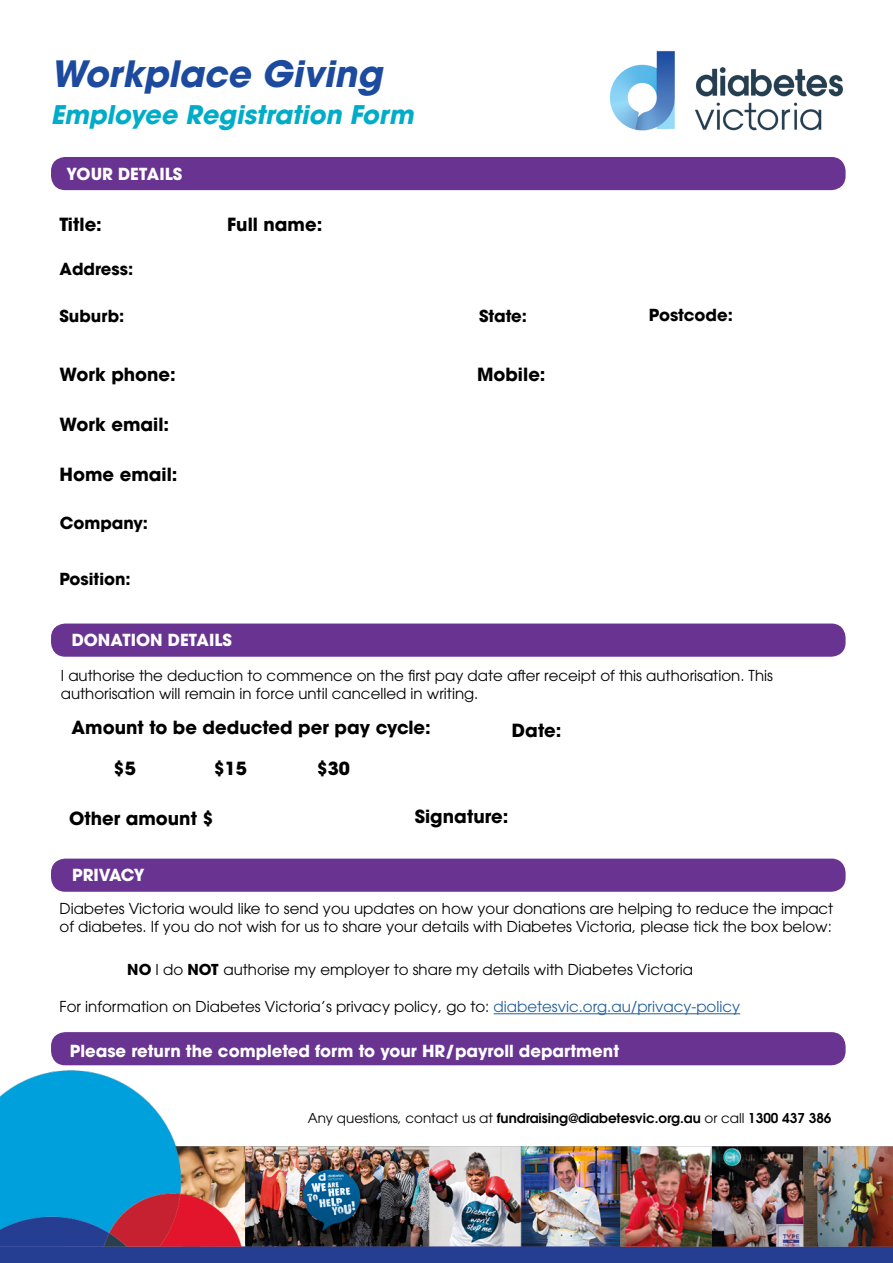
<style>
.page{position:relative;width:893px;height:1263px;background:#fff}
.page>*{position:absolute;margin:0;border:0;box-sizing:border-box;transform-origin:0 0}
.t1{font:italic 700 36px "ITC Avant Garde Pro";color:#1c4a9f}
.t2{font:italic 700 25.5px "ITC Avant Garde Pro";color:#00acc7}
.t3{font:700 18px "ITC Avant Garde Pro";color:#000}
.t4{font:700 16.5px "ITC Avant Garde Pro";color:#fff}
.t5{font:700 16.5px "ITC Avant Garde Pro";color:#000}
.t6{font:700 16.5px "ITC Avant Garde Pro";letter-spacing:-.02em;color:#fff}
.t7{font:15px/18px "ITC Avant Garde Pro";color:#000}
.t8{font:600 13.5px "ITC Avant Garde Pro";color:#000}
.s1{font-weight:700}
.s2{color:#215e9e}
.s3{font-weight:400}
</style>
<div class="page">
<img style="left:609px;top:51px;width:234px;height:80px">
<img style="left:0;top:1070px;width:893px;height:193px">
<div style="left:52px;top:859px;width:793px;height:32px;background:#693491;border-radius:13px"></div>
<div style="left:51px;top:858px;width:795px;height:34px;border:2px solid #693491;border-radius:13px"></div>
<div style="left:52px;top:158px;width:793px;height:31px;background:#693491;border-radius:13px"></div>
<div style="left:51px;top:157px;width:795px;height:33px;border:2px solid #693491;border-radius:13px"></div>
<div style="left:52px;top:624px;width:793px;height:32px;background:#693491;border-radius:13px"></div>
<div style="left:51px;top:623px;width:795px;height:34px;border:2px solid #693491;border-radius:13px"></div>
<div style="left:52px;top:1033px;width:793px;height:31px;background:#693491;border-radius:13px"></div>
<div style="left:51px;top:1032px;width:795px;height:33px;border:2px solid #693491;border-radius:13px"></div>
<hr style="left:494px;top:1013px;width:246px;height:1px;background:#215e9e">
<h1 class="t1" style="left:51px;top:50px;width:333px">Workplace Giving</h1>
<h2 class="t2" style="left:51px;top:97px;width:364px">Employee Registration Form</h2>
<p class="t4" style="left:67px;top:163px;width:117px">YOUR DETAILS</p>
<p class="t3" style="left:60px;top:212px;width:44px">Title:</p>
<p class="t3" style="left:227px;top:212px;width:97px">Full name:</p>
<p class="t5" style="left:60px;top:258px;width:75px">Address:</p>
<p class="t5" style="left:60px;top:305px;width:66px">Suburb:</p>
<p class="t5" style="left:479px;top:305px;width:50px">State:</p>
<p class="t5" style="left:649px;top:304px;width:86px">Postcode:</p>
<p class="t3" style="left:60px;top:363px;width:118px">Work phone:</p>
<p class="t3" style="left:477px;top:363px;width:70px">Mobile:</p>
<p class="t3" style="left:60px;top:413px;width:111px">Work email:</p>
<p class="t3" style="left:60px;top:462px;width:119px">Home email:</p>
<p class="t5" style="left:60px;top:512px;width:90px">Company:</p>
<p class="t5" style="left:59px;top:568px;width:73px">Position:</p>
<p class="t4" style="left:72px;top:629px;width:162px">DONATION DETAILS</p>
<p class="t7" style="left:61px;top:666px;width:714px">I authorise the deduction to commence on the first pay date after receipt of this authorisation. This authorisation will remain in force until cancelled in writing.</p>
<p class="t3" style="left:72px;top:715px;width:361px">Amount to be deducted per pay cycle:</p>
<p class="t3" style="left:512px;top:718px;width:51px">Date:</p>
<p class="t3" style="left:114px;top:757px;width:24px">$5</p>
<p class="t3" style="left:214px;top:756px;width:35px">$15</p>
<p class="t3" style="left:317px;top:756px;width:35px">$30</p>
<p class="t3" style="left:69px;top:807px;width:146px">Other amount $</p>
<p class="t6" style="left:72px;top:864px;width:74px">PRIVACY</p>
<p class="t3" style="left:415px;top:804px;width:95px">Signature:</p>
<p class="t7" style="left:60px;top:899px;width:775px">Diabetes Victoria would like to send you updates on how your donations are helping to reduce the impact of diabetes. If you do not wish for us to share your details with Diabetes Victoria, please tick the box below:</p>
<p class="t7" style="left:127px;top:961px;width:567px"><span class="s1">NO</span> I do <span class="s1">NOT</span> authorise my employer to share my details with Diabetes Victoria</p>
<p class="t7" style="left:60px;top:997px;width:682px">For information on Diabetes Victoria’s privacy policy, go to: <span class="s2">diabetesvic.org.au/privacy-policy</span></p>
<p class="t4" style="left:70px;top:1039px;width:551px">Please return the completed form to your HR/payroll department</p>
<p class="t8" style="left:308px;top:1109px;width:525px"><span class="s3">Any questions, contact us at</span> fundraising@diabetesvic.org.au <span class="s3">or call</span> 1300 437 386</p>
</div>
